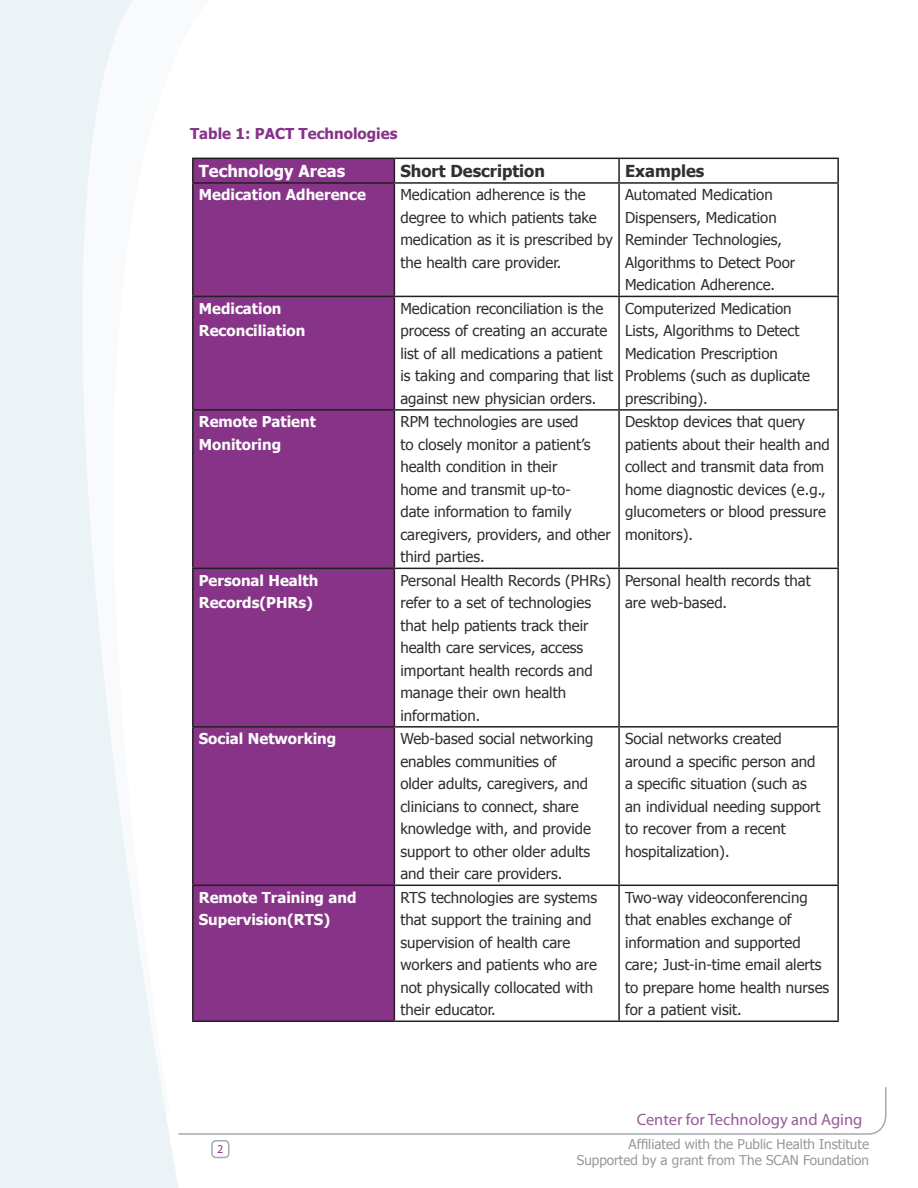
<style>
.page{position:relative;width:918px;height:1188px;background:#fff}
.page>*{position:absolute;margin:0;border:0;box-sizing:border-box;transform-origin:0 0}
.t1{font:16.5px "Myriad Pro";color:#98599a}
.t2{font:700 16.5px "Tahoma";color:#312f30}
.t3{font:700 16.5px "Tahoma";color:#fcfcfc}
.t4{font:15px/22.5px "Tahoma";color:#312f30}
.t5{font:700 15px/22.5px "Tahoma";color:#fcfcfc}
.t6{font:700 15px "Tahoma";color:#873388}
.t7{font:13.5px "Tahoma";color:#97999c}
.t8{font:12px "Myriad Pro";color:#873388}
</style>
<div class="page">
<div style="left:210px;top:159px;width:184px;height:862px;background:#873388"></div>
<hr style="left:192px;top:158px;width:202px;height:1px;background:#231f20">
<hr style="left:394px;top:158px;width:225px;height:1px;background:#231f20">
<svg style="left:394px;top:159px;width:1px;height:23px"></svg>
<hr style="left:619px;top:158px;width:220px;height:1px;background:#231f20">
<hr style="left:618px;top:159px;width:2px;height:23px;background:#231f20">
<hr style="left:837px;top:159px;width:2px;height:23px;background:#231f20">
<hr style="left:192px;top:182px;width:202px;height:2px;background:#231f20">
<hr style="left:394px;top:182px;width:225px;height:2px;background:#231f20">
<hr style="left:394px;top:184px;width:1px;height:112px;background:#231f20">
<hr style="left:619px;top:182px;width:220px;height:2px;background:#231f20">
<hr style="left:618px;top:184px;width:2px;height:112px;background:#231f20">
<hr style="left:837px;top:184px;width:2px;height:112px;background:#231f20">
<hr style="left:192px;top:296px;width:202px;height:1px;background:#231f20">
<hr style="left:394px;top:296px;width:225px;height:1px;background:#231f20">
<hr style="left:394px;top:297px;width:1px;height:112px;background:#231f20">
<hr style="left:619px;top:296px;width:220px;height:1px;background:#231f20">
<hr style="left:618px;top:297px;width:2px;height:112px;background:#231f20">
<hr style="left:837px;top:297px;width:2px;height:112px;background:#231f20">
<hr style="left:192px;top:409px;width:202px;height:2px;background:#231f20">
<hr style="left:394px;top:409px;width:225px;height:2px;background:#231f20">
<hr style="left:394px;top:411px;width:1px;height:157px;background:#231f20">
<hr style="left:619px;top:409px;width:220px;height:2px;background:#231f20">
<hr style="left:618px;top:411px;width:2px;height:157px;background:#231f20">
<hr style="left:837px;top:411px;width:2px;height:157px;background:#231f20">
<hr style="left:192px;top:568px;width:202px;height:1px;background:#231f20">
<hr style="left:394px;top:568px;width:225px;height:1px;background:#231f20">
<hr style="left:394px;top:569px;width:1px;height:157px;background:#231f20">
<hr style="left:619px;top:568px;width:220px;height:1px;background:#231f20">
<hr style="left:618px;top:569px;width:2px;height:157px;background:#231f20">
<hr style="left:837px;top:569px;width:2px;height:157px;background:#231f20">
<hr style="left:192px;top:726px;width:202px;height:2px;background:#231f20">
<hr style="left:394px;top:726px;width:225px;height:2px;background:#231f20">
<hr style="left:394px;top:728px;width:1px;height:157px;background:#231f20">
<hr style="left:619px;top:726px;width:220px;height:2px;background:#231f20">
<hr style="left:618px;top:728px;width:2px;height:157px;background:#231f20">
<hr style="left:837px;top:728px;width:2px;height:157px;background:#231f20">
<hr style="left:192px;top:885px;width:202px;height:1px;background:#231f20">
<hr style="left:394px;top:885px;width:225px;height:1px;background:#231f20">
<hr style="left:394px;top:886px;width:1px;height:135px;background:#231f20">
<hr style="left:619px;top:885px;width:220px;height:1px;background:#231f20">
<hr style="left:618px;top:886px;width:2px;height:135px;background:#231f20">
<hr style="left:837px;top:886px;width:2px;height:135px;background:#231f20">
<hr style="left:192px;top:1021px;width:202px;height:1px;background:#231f20">
<hr style="left:394px;top:1021px;width:225px;height:1px;background:#231f20">
<hr style="left:619px;top:1021px;width:220px;height:1px;background:#231f20">
<svg style="left:210px;top:1087px;width:677px;height:48px"></svg>
<div style="left:211px;top:1140px;width:19px;height:18px;border:2px solid #a8a9ad;border-radius:4px"></div>
<svg style="left:179px;top:157px;width:31px;height:978px"></svg>
<svg style="left:0;top:0;width:179px;height:1188px;fill:#ecf3f6"></svg>
<p class="t6" style="left:190px;top:123px;width:209px">Table 1: PACT Technologies</p>
<p class="t3" style="left:199px;top:159px;width:148px">Technology Areas</p>
<p class="t2" style="left:400px;top:159px;width:146px">Short Description</p>
<p class="t2" style="left:625px;top:159px;width:81px">Examples</p>
<p class="t5" style="left:199px;top:183px;width:169px">Medication Adherence</p>
<p class="t4" style="left:400px;top:183px;width:214px">Medication adherence is the degree to which patients take medication as it is prescribed by the health care provider.</p>
<p class="t4" style="left:625px;top:183px;width:172px">Automated Medication<br>Dispensers, Medication<br>Reminder Technologies,<br>Algorithms to Detect Poor<br>Medication Adherence.</p>
<p class="t5" style="left:199px;top:296px;width:108px">Medication<br>Reconciliation</p>
<p class="t4" style="left:400px;top:296px;width:214px">Medication reconciliation is the process of creating an accurate list of all medications a patient is taking and comparing that list against new physician orders.</p>
<p class="t4" style="left:625px;top:296px;width:186px">Computerized Medication<br>Lists, Algorithms to Detect<br>Medication Prescription<br>Problems (such as duplicate prescribing).</p>
<p class="t5" style="left:199px;top:410px;width:119px">Remote Patient<br>Monitoring</p>
<p class="t4" style="left:400px;top:410px;width:212px">RPM technologies are used<br>to closely monitor a patient’s health condition in their<br>home and transmit up-to-<br>date information to family caregivers, providers, and other third parties.</p>
<p class="t4" style="left:625px;top:410px;width:206px">Desktop devices that query patients about their health and collect and transmit data from home diagnostic devices (e.g., glucometers or blood pressure monitors).</p>
<p class="t5" style="left:199px;top:568px;width:121px">Personal Health<br>Records(PHRs)</p>
<p class="t4" style="left:400px;top:568px;width:212px">Personal Health Records (PHRs) refer to a set of technologies that help patients track their health care services, access important health records and manage their own health information.</p>
<p class="t4" style="left:625px;top:568px;width:187px">Personal health records that are web-based.</p>
<p class="t5" style="left:199px;top:727px;width:139px">Social Networking</p>
<p class="t4" style="left:400px;top:727px;width:195px">Web-based social networking enables communities of older adults, caregivers, and clinicians to connect, share knowledge with, and provide support to other older adults and their care providers.</p>
<p class="t4" style="left:625px;top:727px;width:197px">Social networks created around a specific person and a specific situation (such as an individual needing support to recover from a recent hospitalization).</p>
<p class="t5" style="left:199px;top:885px;width:159px">Remote Training and<br>Supervision(RTS)</p>
<p class="t4" style="left:400px;top:885px;width:198px">RTS technologies are systems that support the training and supervision of health care workers and patients who are not physically collocated with their educator.</p>
<p class="t4" style="left:625px;top:885px;width:206px">Two-way videoconferencing that enables exchange of information and supported care; Just-in-time email alerts to prepare home health nurses for a patient visit.</p>
<p class="t8" style="left:217px;top:1142px;width:8px">2</p>
<p class="t1" style="left:637px;top:1110px;width:227px">Center for Technology and Aging</p>
<p class="t7" style="left:629px;top:1135px;width:242px">Affiliated with the Public Health Institute</p>
<p class="t7" style="left:577px;top:1151px;width:294px">Supported by a grant from The SCAN Foundation</p>
</div>
